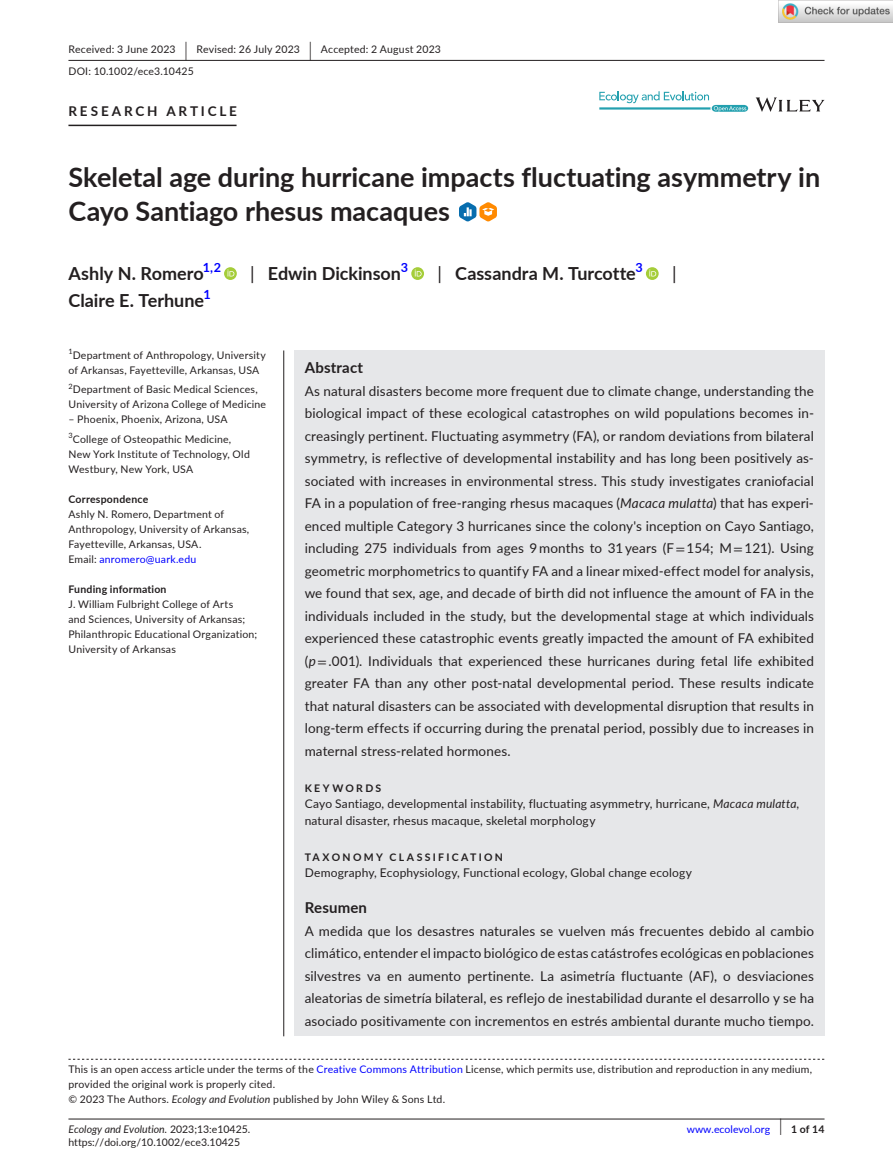
<style>
.page{position:relative;width:893px;height:1174px;background:#fff}
.page>*{position:absolute;margin:0;border:0;box-sizing:border-box;transform-origin:0 0}
.t1{font:700 27px/34.5px "Lato";color:#231f20}
.t2{font:700 18px "Lato";color:#231f20}
.t3{font:18px "Lato";color:#231f20}
.t4{font:700 15px "Lato";letter-spacing:.01em;color:#231f20}
.t5{font:13.5px/22.5px "Lato";letter-spacing:.01em;color:#231f20;text-align:justify}
.t6{font:700 13.5px "Lato";letter-spacing:.21em;color:#231f20}
.t7{font:700 12.6px "Lato";color:#00f}
.t8{font:12px/16.5px "Lato";letter-spacing:.015em;color:#231f20}
.t9{font:10.5px/15px "Lato";letter-spacing:.02em;color:#231f20}
.t10{font:700 10.5px "Lato";letter-spacing:.02em;color:#231f20}
.t11{font:italic 10.5px "Lato";color:#231f20}
.t12{font:10.5px "Lato";color:#231f20}
.t13{font:700 10.5px "Lato";letter-spacing:.22em;color:#231f20}
.t14{font:10.5px "Lato";color:#00f}
.t15{font:7.35px "Lato";color:#231f20}
.s1{font-size:19.65px}
.s2{font-weight:400}
.s3{color:#00f}
.s4{font-style:italic}
.s5{font-family:"STIX"}
.s6{font-style:normal}
.s7{font-weight:400;font-size:17.4px}
</style>
<div class="page">
<hr style="left:68px;top:1118px;width:756px;height:1px;background:#231f20">
<svg style="left:756px;top:97px;width:68px;height:15px"></svg>
<svg style="left:599px;top:91px;width:149px;height:21px"></svg>
<hr style="left:68px;top:60px;width:756px;height:1px;background:#231f20">
<hr style="left:68px;top:125px;width:169px;height:1px;background:#231f20">
<svg style="left:459px;top:202px;width:38px;height:19px"></svg>
<svg style="left:224px;top:267px;width:13px;height:13px"></svg>
<svg style="left:227px;top:269px;width:7px;height:7px"></svg>
<svg style="left:411px;top:267px;width:13px;height:13px"></svg>
<svg style="left:415px;top:269px;width:7px;height:7px"></svg>
<svg style="left:646px;top:267px;width:13px;height:13px"></svg>
<svg style="left:649px;top:269px;width:7px;height:7px"></svg>
<svg style="left:68px;top:1058px;width:756px;height:1px"></svg>
<div style="left:294px;top:350px;width:530px;height:686px;background:#e6e7e9"></div>
<hr style="left:283px;top:350px;width:1px;height:686px;background:#231f20">
<img style="left:779px;top:0;width:114px;height:23px">
<p class="t9" style="left:68px;top:38px;width:374px;line-height:21.8px">Received: 3 June 2023 <span class="s1">|</span> Revised: 26 July 2023 <span class="s1">|</span> Accepted: 2 August 2023<br>DOI: 10.1002/ece3.10425</p>
<p class="t6" style="left:68px;top:101px;width:170px">RESEARCH ARTICLE</p>
<h1 class="t1" style="left:68px;top:159px;width:753px">Skeletal age during hurricane impacts fluctuating asymmetry in<br>Cayo Santiago rhesus macaques</h1>
<h2 class="t2" style="left:68px;top:260px;width:137px">Ashly N. Romero</h2>
<p class="t7" style="left:203px;top:258px;width:20px">1,2</p>
<h2 class="t2" style="left:250px;top:260px;width:152px"><span class="s2">|</span> Edwin Dickinson</h2>
<p class="t7" style="left:401px;top:258px;width:9px">3</p>
<h2 class="t2" style="left:438px;top:260px;width:200px"><span class="s2">|</span> Cassandra M. Turcotte</h2>
<p class="t7" style="left:636px;top:258px;width:9px">3</p>
<h2 class="t3" style="left:672px;top:260px;width:6px">|</h2>
<h2 class="t2" style="left:68px;top:287px;width:137px">Claire E. Terhune</h2>
<p class="t7" style="left:203px;top:285px;width:9px">1</p>
<p class="t15" style="left:68px;top:346px;width:6px">1</p>
<p class="t9" style="left:68px;top:347px;width:199px;text-indent:4px">Department of Anthropology, University of Arkansas, Fayetteville, Arkansas, USA</p>
<p class="t15" style="left:68px;top:381px;width:6px">2</p>
<p class="t9" style="left:68px;top:382px;width:199px;text-align:center">Department of Basic Medical Sciences,<br>University of Arizona College of Medicine</p>
<p class="t9" style="left:68px;top:409px;width:164px;line-height:19.5px">– Phoenix, Phoenix, Arizona, USA<br><sup>3</sup>College of Osteopathic Medicine,</p>
<p class="t9" style="left:68px;top:446px;width:183px">New York Institute of Technology, Old<br>Westbury, New York, USA</p>
<p class="t10" style="left:68px;top:491px;width:81px">Correspondence</p>
<p class="t9" style="left:68px;top:506px;width:182px">Ashly N. Romero, Department of<br>Anthropology, University of Arkansas,<br>Fayetteville, Arkansas, USA.<br>Email: <span class="s3">anromero@uark.edu</span></p>
<p class="t10" style="left:68px;top:581px;width:100px">Funding information</p>
<p class="t9" style="left:68px;top:596px;width:190px">J. William Fulbright College of Arts<br>and Sciences, University of Arkansas; Philanthropic Educational Organization; University of Arkansas</p>
<p class="t4" style="left:305px;top:356px;width:60px">Abstract</p>
<p class="t5" style="left:305px;top:379px;width:511px">As natural disasters become more frequent due to climate change, understanding the biological impact of these ecological catastrophes on wild populations becomes in&shy;creasingly pertinent. Fluctuating asymmetry (FA), or random deviations from bilateral symmetry, is reflective of developmental instability and has long been positively as&shy;sociated with increases in environmental stress. This study investigates craniofacial FA in a population of free-ranging rhesus macaques (<span class="s4">Macaca mulatta</span>) that has experi&shy;enced multiple Category 3 hurricanes since the colony's inception on Cayo Santiago, including 275 individuals from ages 9 months to 31 years (F <span class="s5">=</span> 154; M <span class="s5">=</span> 121). Using geometric morphometrics to quantify FA and a linear mixed-effect model for analysis, we found that sex, age, and decade of birth did not influence the amount of FA in the individuals included in the study, but the developmental stage at which individuals experienced these catastrophic events greatly impacted the amount of FA exhibited (<span class="s4">p</span><span class="s5">=</span> .001). Individuals that experienced these hurricanes during fetal life exhibited greater FA than any other post-natal developmental period. These results indicate that natural disasters can be associated with developmental disruption that results in long-term effects if occurring during the prenatal period, possibly due to increases in maternal stress-related hormones.</p>
<p class="t13" style="left:305px;top:780px;width:78px">KEYWORDS</p>
<p class="t8" style="left:305px;top:795px;width:496px">Cayo Santiago, developmental instability, fluctuating asymmetry, hurricane, <span class="s4">Macaca mulatta</span>, natural disaster, rhesus macaque, skeletal morphology</p>
<p class="t13" style="left:305px;top:849px;width:200px">TAXONOMY CLASSIFICATION</p>
<p class="t8" style="left:305px;top:864px;width:389px">Demography, Ecophysiology, Functional ecology, Global change ecology</p>
<p class="t4" style="left:305px;top:896px;width:64px">Resumen</p>
<p class="t5" style="left:305px;top:919px;width:511px">A medida que los desastres naturales se vuelven más frecuentes debido al cambio climático, entender el impacto biológico de estas catástrofes ecológicas en poblaciones silvestres va en aumento pertinente. La asimetría fluctuante (AF), o desviaciones aleatorias de simetría bilateral, es reflejo de inestabilidad durante el desarrollo y se ha asociado positivamente con incrementos en estrés ambiental durante mucho tiempo.</p>
<p class="t9" style="left:68px;top:1061px;width:745px">This is an open access article under the terms of the <span class="s3">Creative Commons Attribution</span> License, which permits use, distribution and reproduction in any medium, provided the original work is properly cited.<br>© 2023 The Authors. <span class="s4">Ecology and Evolution</span> published by John Wiley &amp; Sons Ltd.</p>
<p class="t11" style="left:68px;top:1121px;width:183px">Ecology and Evolution. <span class="s6">2023;13:e10425.</span></p>
<p class="t10" style="left:779px;top:1121px;width:46px"><span class="s7">|</span> 1 of 14</p>
<p class="t12" style="left:68px;top:1135px;width:173px">https://doi.org/10.1002/ece3.10425</p>
<p class="t14" style="left:687px;top:1121px;width:85px">www.ecolevol.org</p>
</div>
